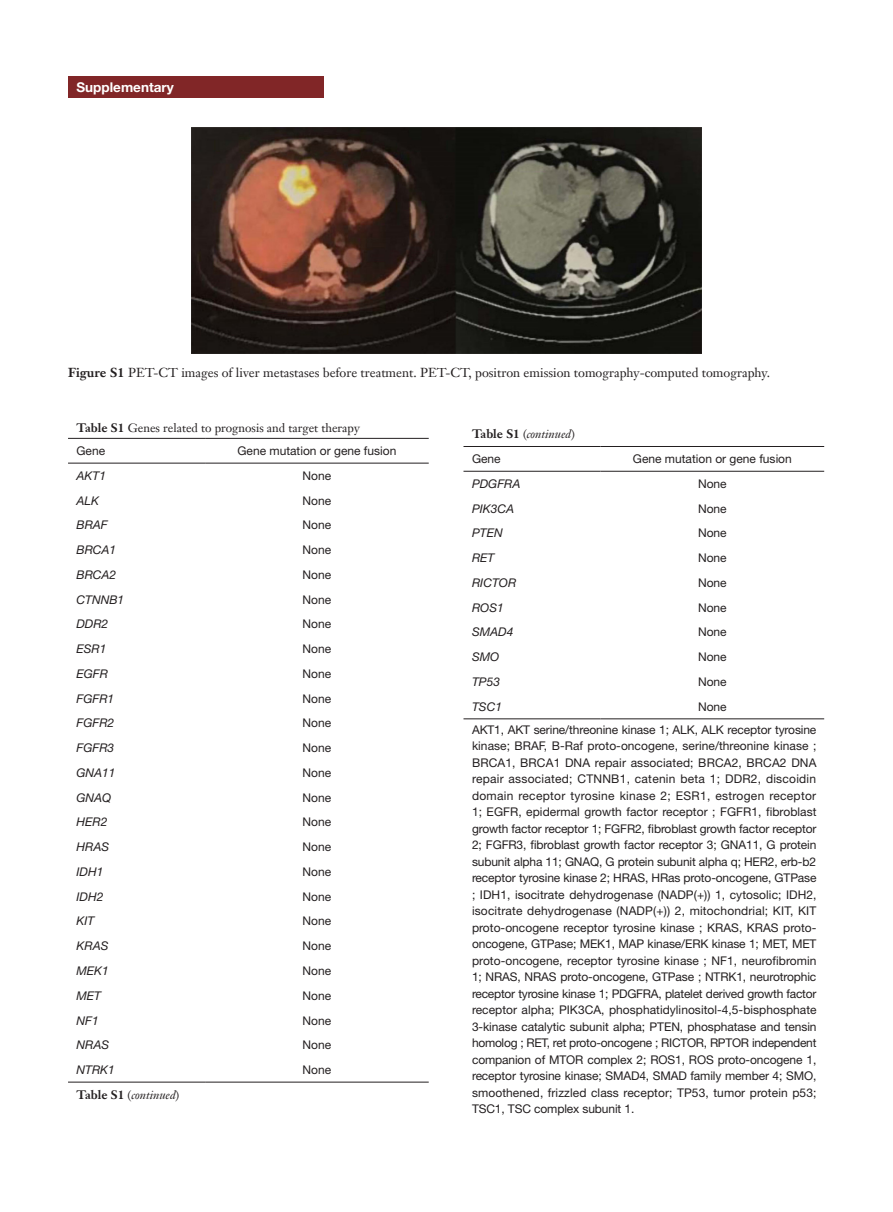
<style>
.page{position:relative;width:893px;height:1212px;background:#fff}
.page>*{position:absolute;margin:0;border:0;box-sizing:border-box;transform-origin:0 0}
.栏目{font:700 13.5px "Helvetica Neue LT Pro";color:#fff}
.t1{font:12.75px "Janson Text LT";color:#231f20}
.t2{font:12px/16.5px "Helvetica Neue LT Pro";color:#231f20;text-align:justify}
.t3{font:italic 12px "Helvetica Neue LT Pro";color:#231f20}
.t4{font:12px "Janson Text LT";color:#231f20}
.t5{font:italic 12px "Janson Text LT";color:#231f20}
.s1{font-weight:700}
.s2{font-weight:700;font-style:normal}
.s3{font-style:normal}
</style>
<div class="page">
<div style="left:68px;top:77px;width:255px;height:21px;background:#812627"></div>
<img style="left:191px;top:128px;width:511px;height:226px">
<hr style="left:68px;top:438px;width:137px;height:1px;background:#231f20">
<hr style="left:205px;top:438px;width:224px;height:1px;background:#231f20">
<hr style="left:68px;top:463px;width:137px;height:1px;background:#231f20">
<hr style="left:205px;top:463px;width:224px;height:1px;background:#231f20">
<hr style="left:68px;top:1082px;width:137px;height:1px;background:#231f20">
<hr style="left:205px;top:1082px;width:224px;height:1px;background:#231f20">
<hr style="left:463px;top:446px;width:138px;height:1px;background:#231f20">
<hr style="left:601px;top:446px;width:223px;height:1px;background:#231f20">
<hr style="left:463px;top:471px;width:138px;height:1px;background:#231f20">
<hr style="left:601px;top:471px;width:223px;height:1px;background:#231f20">
<hr style="left:463px;top:718px;width:138px;height:1px;background:#231f20">
<hr style="left:601px;top:718px;width:223px;height:1px;background:#231f20">
<p class="栏目" style="left:77px;top:79px;width:99px">Supplementary</p>
<p class="t1" style="left:68px;top:365px;width:703px"><span class="s1">Figure S1</span> PET-CT images of liver metastases before treatment. PET-CT, positron emission tomography-computed tomography.</p>
<p class="t4" style="left:77px;top:420px;width:285px"><span class="s1">Table S1</span> Genes related to prognosis and target therapy</p>
<p class="t2" style="left:77px;top:442px;width:30px">Gene</p>
<p class="t2" style="left:237px;top:442px;width:160px">Gene mutation or gene fusion</p>
<p class="t3" style="left:77px;top:468px;width:31px">AKT1</p>
<p class="t2" style="left:303px;top:467px;width:30px">None</p>
<p class="t3" style="left:77px;top:493px;width:24px">ALK</p>
<p class="t2" style="left:303px;top:492px;width:30px">None</p>
<p class="t3" style="left:77px;top:518px;width:33px">BRAF</p>
<p class="t2" style="left:303px;top:516px;width:30px">None</p>
<p class="t3" style="left:77px;top:542px;width:41px">BRCA1</p>
<p class="t2" style="left:303px;top:541px;width:30px">None</p>
<p class="t3" style="left:77px;top:567px;width:41px">BRCA2</p>
<p class="t2" style="left:303px;top:566px;width:30px">None</p>
<p class="t3" style="left:77px;top:592px;width:49px">CTNNB1</p>
<p class="t2" style="left:303px;top:591px;width:30px">None</p>
<p class="t3" style="left:77px;top:617px;width:33px">DDR2</p>
<p class="t2" style="left:303px;top:615px;width:30px">None</p>
<p class="t3" style="left:77px;top:641px;width:31px">ESR1</p>
<p class="t2" style="left:303px;top:640px;width:30px">None</p>
<p class="t3" style="left:77px;top:666px;width:33px">EGFR</p>
<p class="t2" style="left:303px;top:665px;width:30px">None</p>
<p class="t3" style="left:77px;top:691px;width:39px">FGFR1</p>
<p class="t2" style="left:303px;top:690px;width:30px">None</p>
<p class="t3" style="left:77px;top:716px;width:39px">FGFR2</p>
<p class="t2" style="left:303px;top:714px;width:30px">None</p>
<p class="t3" style="left:77px;top:740px;width:39px">FGFR3</p>
<p class="t2" style="left:303px;top:739px;width:30px">None</p>
<p class="t3" style="left:77px;top:765px;width:41px">GNA11</p>
<p class="t2" style="left:303px;top:764px;width:30px">None</p>
<p class="t3" style="left:77px;top:790px;width:36px">GNAQ</p>
<p class="t2" style="left:303px;top:789px;width:30px">None</p>
<p class="t3" style="left:77px;top:815px;width:32px">HER2</p>
<p class="t2" style="left:303px;top:813px;width:30px">None</p>
<p class="t3" style="left:77px;top:839px;width:34px">HRAS</p>
<p class="t2" style="left:303px;top:838px;width:30px">None</p>
<p class="t3" style="left:77px;top:864px;width:28px">IDH1</p>
<p class="t2" style="left:303px;top:863px;width:30px">None</p>
<p class="t3" style="left:77px;top:889px;width:28px">IDH2</p>
<p class="t2" style="left:303px;top:888px;width:30px">None</p>
<p class="t3" style="left:77px;top:914px;width:20px">KIT</p>
<p class="t2" style="left:303px;top:913px;width:30px">None</p>
<p class="t3" style="left:77px;top:938px;width:34px">KRAS</p>
<p class="t2" style="left:303px;top:937px;width:30px">None</p>
<p class="t3" style="left:77px;top:963px;width:34px">MEK1</p>
<p class="t2" style="left:303px;top:962px;width:30px">None</p>
<p class="t3" style="left:77px;top:988px;width:26px">MET</p>
<p class="t2" style="left:303px;top:987px;width:30px">None</p>
<p class="t3" style="left:77px;top:1013px;width:24px">NF1</p>
<p class="t2" style="left:303px;top:1012px;width:30px">None</p>
<p class="t3" style="left:77px;top:1037px;width:34px">NRAS</p>
<p class="t2" style="left:303px;top:1036px;width:30px">None</p>
<p class="t3" style="left:77px;top:1062px;width:40px">NTRK1</p>
<p class="t2" style="left:303px;top:1061px;width:30px">None</p>
<p class="t5" style="left:77px;top:1087px;width:104px"><span class="s2">Table S1</span> <span class="s3">(</span>continued<span class="s3">)</span></p>
<p class="t5" style="left:472px;top:427px;width:104px"><span class="s2">Table S1</span> <span class="s3">(</span>continued<span class="s3">)</span></p>
<p class="t2" style="left:472px;top:450px;width:30px">Gene</p>
<p class="t2" style="left:633px;top:450px;width:160px">Gene mutation or gene fusion</p>
<p class="t3" style="left:472px;top:476px;width:50px">PDGFRA</p>
<p class="t2" style="left:698px;top:475px;width:30px">None</p>
<p class="t3" style="left:472px;top:501px;width:44px">PIK3CA</p>
<p class="t2" style="left:698px;top:500px;width:30px">None</p>
<p class="t3" style="left:472px;top:526px;width:32px">PTEN</p>
<p class="t2" style="left:698px;top:525px;width:30px">None</p>
<p class="t3" style="left:472px;top:550px;width:24px">RET</p>
<p class="t2" style="left:698px;top:549px;width:30px">None</p>
<p class="t3" style="left:472px;top:575px;width:46px">RICTOR</p>
<p class="t2" style="left:698px;top:574px;width:30px">None</p>
<p class="t3" style="left:472px;top:600px;width:33px">ROS1</p>
<p class="t2" style="left:698px;top:599px;width:30px">None</p>
<p class="t3" style="left:472px;top:625px;width:43px">SMAD4</p>
<p class="t2" style="left:698px;top:624px;width:30px">None</p>
<p class="t3" style="left:472px;top:649px;width:29px">SMO</p>
<p class="t2" style="left:698px;top:648px;width:30px">None</p>
<p class="t3" style="left:472px;top:674px;width:30px">TP53</p>
<p class="t2" style="left:698px;top:673px;width:30px">None</p>
<p class="t3" style="left:472px;top:699px;width:31px">TSC1</p>
<p class="t2" style="left:698px;top:698px;width:30px">None</p>
<p class="t2" style="left:472px;top:721px;width:346px">AKT1, AKT serine/threonine kinase 1; ALK, ALK receptor tyrosine kinase; BRAF, B-Raf proto-oncogene, serine/threonine kinase ; BRCA1, BRCA1 DNA repair associated; BRCA2, BRCA2 DNA repair associated; CTNNB1, catenin beta 1; DDR2, discoidin domain receptor tyrosine kinase 2; ESR1, estrogen receptor 1; EGFR, epidermal growth factor receptor ; FGFR1, fibroblast growth factor receptor 1; FGFR2, fibroblast growth factor receptor 2; FGFR3, fibroblast growth factor receptor 3; GNA11, G protein subunit alpha 11; GNAQ, G protein subunit alpha q; HER2, erb-b2 receptor tyrosine kinase 2; HRAS, HRas proto-oncogene, GTPase ; IDH1, isocitrate dehydrogenase (NADP(+)) 1, cytosolic; IDH2, isocitrate dehydrogenase (NADP(+)) 2, mitochondrial; KIT, KIT proto-oncogene receptor tyrosine kinase ; KRAS, KRAS proto&shy;oncogene, GTPase; MEK1, MAP kinase/ERK kinase 1; MET, MET proto-oncogene, receptor tyrosine kinase ; NF1, neurofibromin 1; NRAS, NRAS proto-oncogene, GTPase ; NTRK1, neurotrophic receptor tyrosine kinase 1; PDGFRA, platelet derived growth factor receptor alpha; PIK3CA, phosphatidylinositol-4,5-bisphosphate 3-kinase catalytic subunit alpha; PTEN, phosphatase and tensin homolog ; RET, ret proto-oncogene ; RICTOR, RPTOR independent companion of MTOR complex 2; ROS1, ROS proto-oncogene 1, receptor tyrosine kinase; SMAD4, SMAD family member 4; SMO, smoothened, frizzled class receptor; TP53, tumor protein p53; TSC1, TSC complex subunit 1.</p>
</div>
